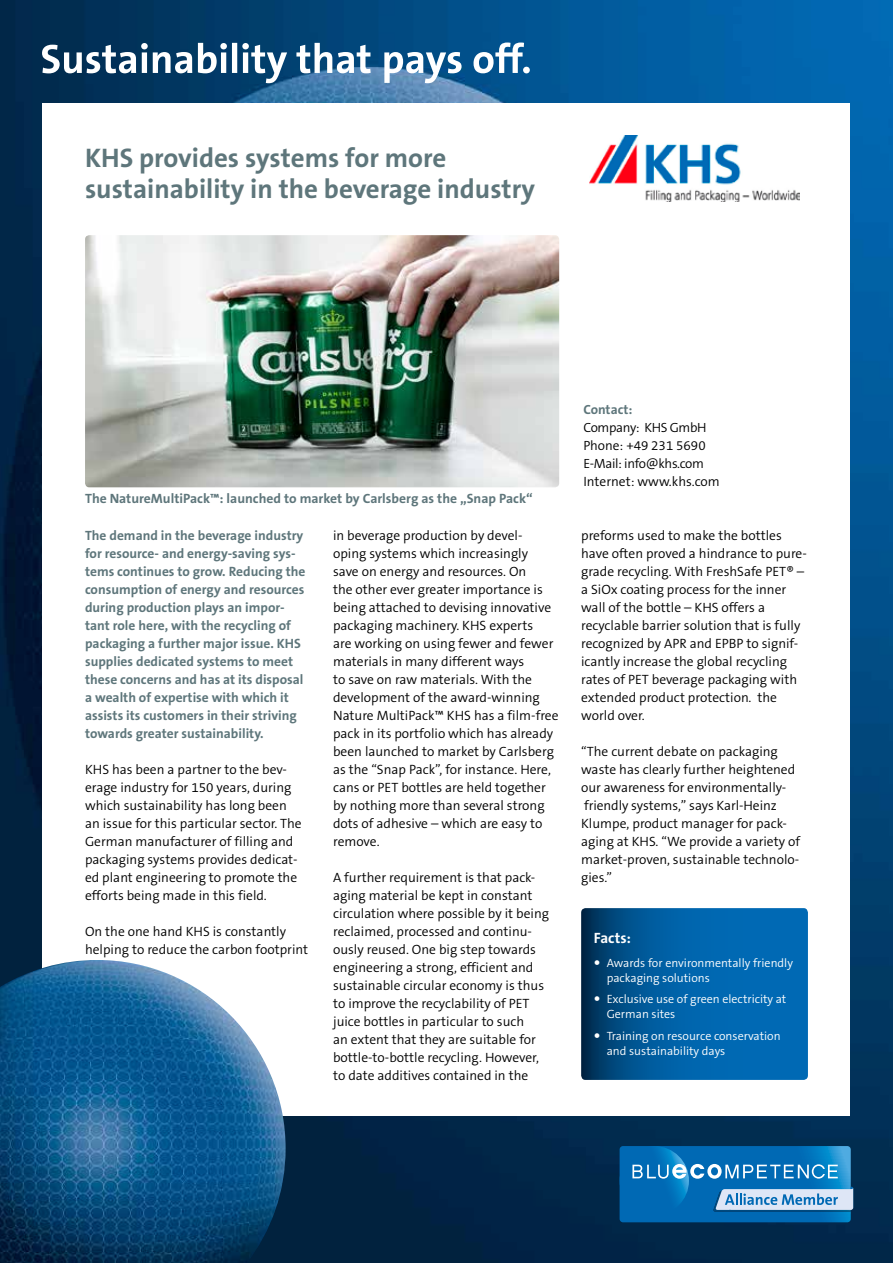
<style>
.page{position:relative;width:893px;height:1263px;background:#fff}
.page>*{position:absolute;margin:0;border:0;box-sizing:border-box;transform-origin:0 0}
.t1{font:700 27px/31.5px "The Sans B Plus W7";color:#5e767b}
.t2{font:700 15px "The Sans B Plus W7";color:#fff}
.t3{font:300 13.5px/18px "The Sans B Plus W4";color:#000}
.t4{font:700 13.5px/18px "The Sans B Plus W7";color:#5e767b}
.t5{font:300 13.35px/18px "The Sans B Plus W4";letter-spacing:-.025em;color:#000;text-align:justify}
.t6{font:700 13.35px "The Sans B Plus W7";color:#5e767b}
.t7{font:300 12px/15px "The Sans B Plus W4";color:#fff}
</style>
<div class="page">
<img style="left:0;top:0;width:893px;height:1263px">
<div style="left:42px;top:104px;width:808px;height:1012px;background:#fff"></div>
<svg style="left:620px;top:1146px;width:233px;height:76px;background:#2e85c2"></svg>
<svg style="left:42px;top:43px;width:488px;height:40px"></svg>
<img style="left:0;top:960px;width:286px;height:303px">
<img style="left:85px;top:235px;width:474px;height:252px">
<img style="left:589px;top:136px;width:210px;height:65px">
<svg style="left:581px;top:908px;width:227px;height:172px;background:#005c9f"></svg>
<h1 class="t1" style="left:85px;top:142px;width:451px">KHS provides systems for more sustainability in the beverage industry</h1>
<p class="t4" style="left:85px;top:490px;width:449px">The NatureMultiPack™: launched to market by Carlsberg as the „Snap Pack“</p>
<p class="t4" style="left:85px;top:527px;width:222px">The demand in the beverage industry for resource- and energy-saving sys&shy;tems continues to grow. Reducing the consumption of energy and resources during production plays an impor&shy;tant role here, with the recycling of packaging a further major issue. KHS supplies dedicated systems to meet these concerns and has at its disposal a wealth of expertise with which it assists its customers in their striving towards greater sustainability.</p>
<p class="t3" style="left:85px;top:760px;width:218px">KHS has been a partner to the bev&shy;erage industry for 150 years, during which sustainability has long been an issue for this particular sector. The German manufacturer of filling and packaging systems provides dedicat&shy;ed plant engineering to promote the efforts being made in this field.</p>
<p class="t3" style="left:85px;top:922px;width:225px">On the one hand KHS is constantly helping to reduce the carbon footprint</p>
<p class="t3" style="left:333px;top:526px;width:227px">in beverage production by devel&shy;oping systems which increasingly<br>save on energy and resources. On<br>the other ever greater importance is being attached to devising innovative packaging machinery. KHS experts<br>are working on using fewer and fewer materials in many different ways<br>to save on raw materials. With the development of the award-winning Nature MultiPack™ KHS has a film-free pack in its portfolio which has already been launched to market by Carlsberg as the “Snap Pack”, for instance. Here, cans or PET bottles are held together by nothing more than several strong dots of adhesive – which are easy to remove.</p>
<p class="t3" style="left:333px;top:868px;width:217px">A further requirement is that pack&shy;aging material be kept in constant circulation where possible by it being reclaimed, processed and continu&shy;ously reused. One big step towards engineering a strong, efficient and sustainable circular economy is thus to improve the recyclability of PET juice bottles in particular to such<br>an extent that they are suitable for bottle-to-bottle recycling. However, to date additives contained in the</p>
<p class="t6" style="left:583px;top:401px;width:51px">Contact:</p>
<p class="t5" style="left:583px;top:419px;width:125px">Company: KHS GmbH Phone: +49 231 5690<br>E-Mail: info@khs.com</p>
<p class="t3" style="left:583px;top:473px;width:138px">Internet: www.khs.com</p>
<p class="t3" style="left:581px;top:526px;width:227px">preforms used to make the bottles have often proved a hindrance to pure&shy;grade recycling. With FreshSafe PET® – a SiOx coating process for the inner wall of the bottle – KHS offers a recyclable barrier solution that is fully recognized by APR and EPBP to signif&shy;icantly increase the global recycling rates of PET beverage packaging with extended product protection. the world over.</p>
<p class="t3" style="left:581px;top:742px;width:220px">“The current debate on packaging waste has clearly further heightened our awareness for environmentally&shy;friendly systems,” says Karl-Heinz<br>Klumpe, product manager for pack&shy;aging at KHS. “We provide a variety of market-proven, sustainable technolo&shy;gies.”</p>
<p class="t2" style="left:594px;top:929px;width:39px">Facts:</p>
<p class="t7" style="left:607px;top:955px;width:188px">Awards for environmentally friendly packaging solutions</p>
<p class="t7" style="left:607px;top:992px;width:181px">Exclusive use of green electricity at<br>German sites</p>
<p class="t7" style="left:607px;top:1028px;width:175px">Training on resource conservation and sustainability days</p>
</div>
